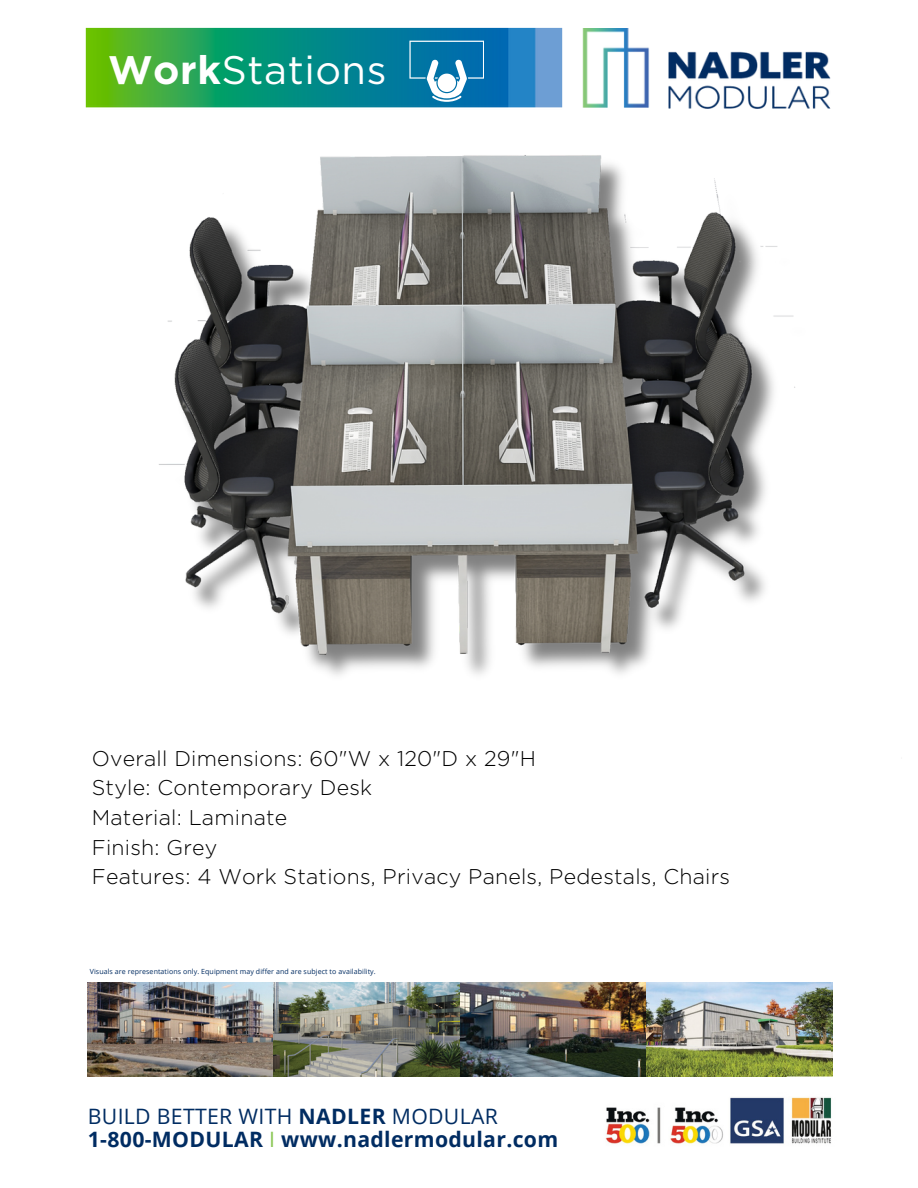
<style>
.page{position:relative;width:918px;height:1188px;background:#fff}
.page>*{position:absolute;margin:0;border:0;box-sizing:border-box;transform-origin:0 0}
.t1{font:39.75px "Gotham";letter-spacing:.015em;color:#fff}
.t2{font:300 21.3px/29.7px "Gotham";letter-spacing:.01em;color:#000}
.t3{font:700 21.15px/23.2px "Open Sans";letter-spacing:.015em;color:#002c62}
.t4{font:7.05px "Open Sans";letter-spacing:.01em;color:#002c62}
.s1{font-weight:700}
.s2{font-weight:400}
.s3{font-weight:400;color:#8ac755}
</style>
<div class="page">
<img style="left:87px;top:982px;width:559px;height:95px">
<img style="left:583px;top:29px;width:66px;height:19px">
<img style="left:605px;top:1097px;width:226px;height:47px">
<img style="left:786px;top:982px;width:47px;height:94px">
<img style="left:646px;top:1053px;width:140px;height:24px">
<img style="left:646px;top:982px;width:185px;height:71px">
<img style="left:85px;top:27px;width:478px;height:21px">
<svg style="left:409px;top:41px;width:75px;height:7px"></svg>
<img style="left:85px;top:48px;width:746px;height:628px">
<p class="t1" style="left:108px;top:46px;width:280px"><span class="s1">Work</span>Stations</p>
<p class="t2" style="left:92px;top:743px;width:640px">Overall Dimensions: 60"W x 120"D x 29"H<br>Style: Contemporary Desk<br>Material: Laminate<br>Finish: Grey<br>Features: 4 Work Stations, Privacy Panels, Pedestals, Chairs</p>
<p class="t4" style="left:90px;top:966px;width:288px">Visuals are representations only. Equipment may differ and are subject to availability.</p>
<p class="t3" style="left:88px;top:1104px;width:472px"><span class="s2">BUILD BETTER WITH</span> NADLER <span class="s2">MODULAR<br></span>1-800-MODULAR <span class="s3">I</span> www.nadlermodular.com</p>
</div>
